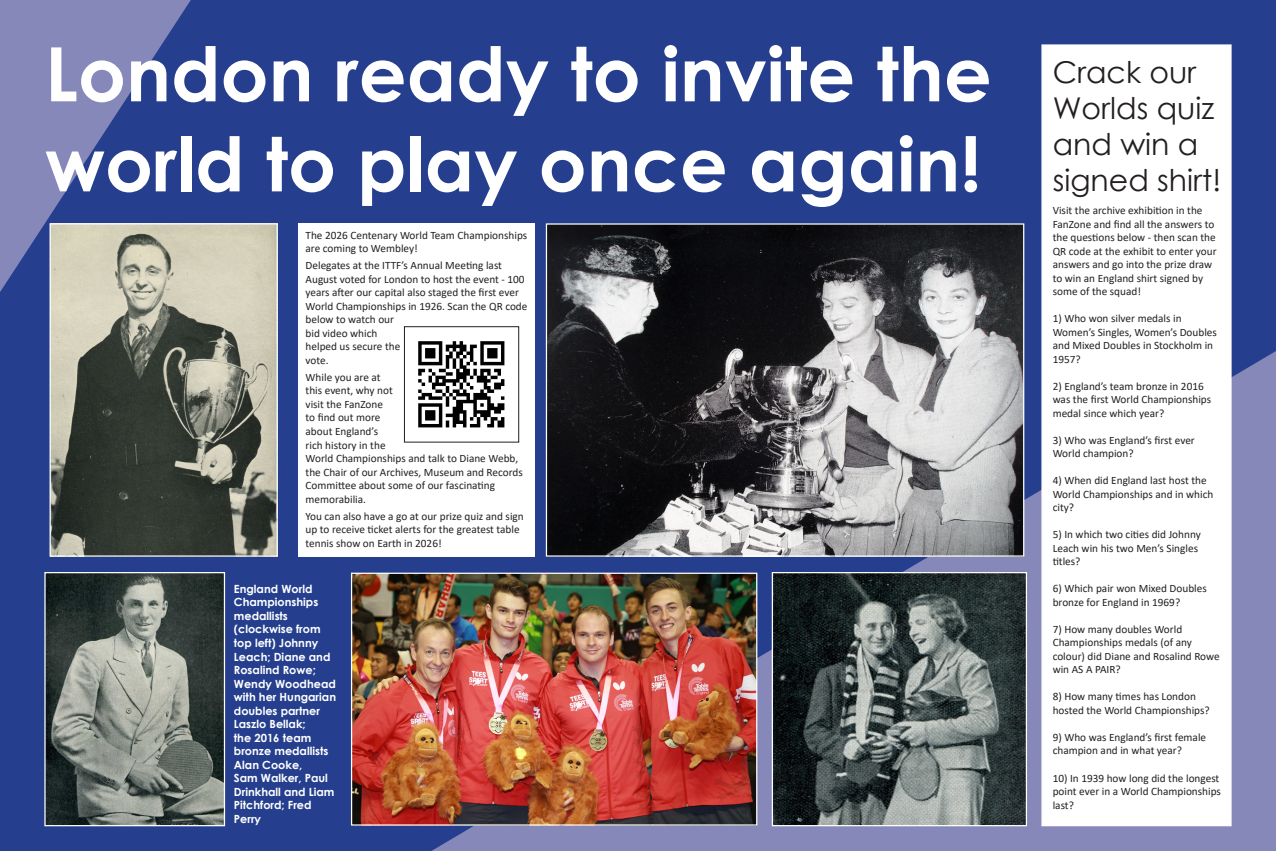
<style>
.page{position:relative;width:1276px;height:851px;background:#fff}
.page>*{position:absolute;margin:0;border:0;box-sizing:border-box;transform-origin:0 0}
.t1{font:700 75px/90px "Century Gothic";color:#fff}
.t2{font:30px/36px "Century Gothic";color:#231f20}
.t3{font:11.25px/13.5px "Calibri";color:#231f20}
.t4{font:700 11.25px/13.5px "Century Gothic";color:#fff}
</style>
<div class="page">
<div style="left:0;top:0;width:1276px;height:850px;background:#253f8e"></div>
<svg style="left:431px;top:351px;width:845px;height:499px;fill:#8688ba"></svg>
<svg style="left:0;top:0;width:191px;height:292px;fill:#8688ba"></svg>
<img style="left:353px;top:574px;width:402px;height:249px">
<div style="left:351px;top:572px;width:406px;height:253px;border:1px solid #fff"></div>
<img style="left:548px;top:225px;width:474px;height:329px">
<div style="left:546px;top:223px;width:478px;height:333px;border:1px solid #fff"></div>
<img style="left:52px;top:225px;width:224px;height:329px">
<div style="left:50px;top:223px;width:228px;height:333px;border:1px solid #fff"></div>
<div style="left:1041px;top:44px;width:190px;height:782px;background:#fff;border:1px solid #fff"></div>
<div style="left:298px;top:223px;width:237px;height:333px;background:#fff"></div>
<img style="left:774px;top:574px;width:251px;height:250px">
<div style="left:772px;top:572px;width:255px;height:254px;border:1px solid #fff"></div>
<img style="left:418px;top:341px;width:87px;height:87px">
<div style="left:404px;top:326px;width:115px;height:116px;border:1px solid #231f20"></div>
<img style="left:46px;top:574px;width:177px;height:250px">
<div style="left:44px;top:572px;width:181px;height:254px;border:1px solid #fff"></div>
<p class="t1" style="left:45px;top:26px;width:948px">London ready to invite the world to play once again!</p>
<p class="t3" style="left:305px;top:228px;width:223px">The 2026 Centenary World Team Championships are coming to Wembley!</p>
<p class="t3" style="left:305px;top:258px;width:223px">Delegates at the ITTF’s Annual Meeting last<br>August voted for London to host the event - 100 years after our capital also staged the first ever<br>World Championships in 1926. Scan the QR code below to watch our<br>bid video which<br>helped us secure the<br>vote.</p>
<p class="t3" style="left:305px;top:370px;width:219px">While you are at<br>this event, why not<br>visit the FanZone<br>to find out more<br>about England’s<br>rich history in the<br>World Championships and talk to Diane Webb, the Chair of our Archives, Museum and Records<br>Committee about some of our fascinating memorabilia.</p>
<p class="t3" style="left:305px;top:508px;width:220px">You can also have a go at our prize quiz and sign up to receive ticket alerts for the greatest table tennis show on Earth in 2026!</p>
<p class="t4" style="left:234px;top:581px;width:104px">England World<br>Championships medallists (clockwise from top left) Johnny<br>Leach; Diane and<br>Rosalind Rowe;<br>Wendy Woodhead with her Hungarian doubles partner<br>Laszlo Bellak;<br>the 2016 team bronze medallists<br>Alan Cooke,<br>Sam Walker, Paul<br>Drinkhall and Liam<br>Pitchford; Fred<br>Perry</p>
<p class="t2" style="left:1052px;top:53px;width:170px">Crack our<br>Worlds quiz and win a signed shirt!</p>
<p class="t3" style="left:1052px;top:203px;width:165px">Visit the archive exhibition in the<br>FanZone and find all the answers to the questions below - then scan the<br>QR code at the exhibit to enter your answers and go into the prize draw to win an England shirt signed by some of the squad!</p>
<p class="t3" style="left:1052px;top:311px;width:166px">1) Who won silver medals in<br>Women’s Singles, Women’s Doubles and Mixed Doubles in Stockholm in<br>1957?</p>
<p class="t3" style="left:1052px;top:379px;width:160px">2) England’s team bronze in 2016 was the first World Championships medal since which year?</p>
<p class="t3" style="left:1052px;top:433px;width:144px">3) Who was England’s first ever<br>World champion?</p>
<p class="t3" style="left:1052px;top:473px;width:162px">4) When did England last host the<br>World Championships and in which city?</p>
<p class="t3" style="left:1052px;top:527px;width:150px">5) In which two cities did Johnny<br>Leach win his two Men’s Singles titles?</p>
<p class="t3" style="left:1052px;top:581px;width:156px">6) Which pair won Mixed Doubles bronze for England in 1969?</p>
<p class="t3" style="left:1052px;top:622px;width:168px">7) How many doubles World<br>Championships medals (of any colour) did Diane and Rosalind Rowe win AS A PAIR?</p>
<p class="t3" style="left:1052px;top:689px;width:159px">8) How many times has London hosted the World Championships?</p>
<p class="t3" style="left:1052px;top:730px;width:155px">9) Who was England’s first female champion and in what year?</p>
<p class="t3" style="left:1052px;top:770px;width:170px">10) In 1939 how long did the longest point ever in a World Championships last?</p>
</div>
